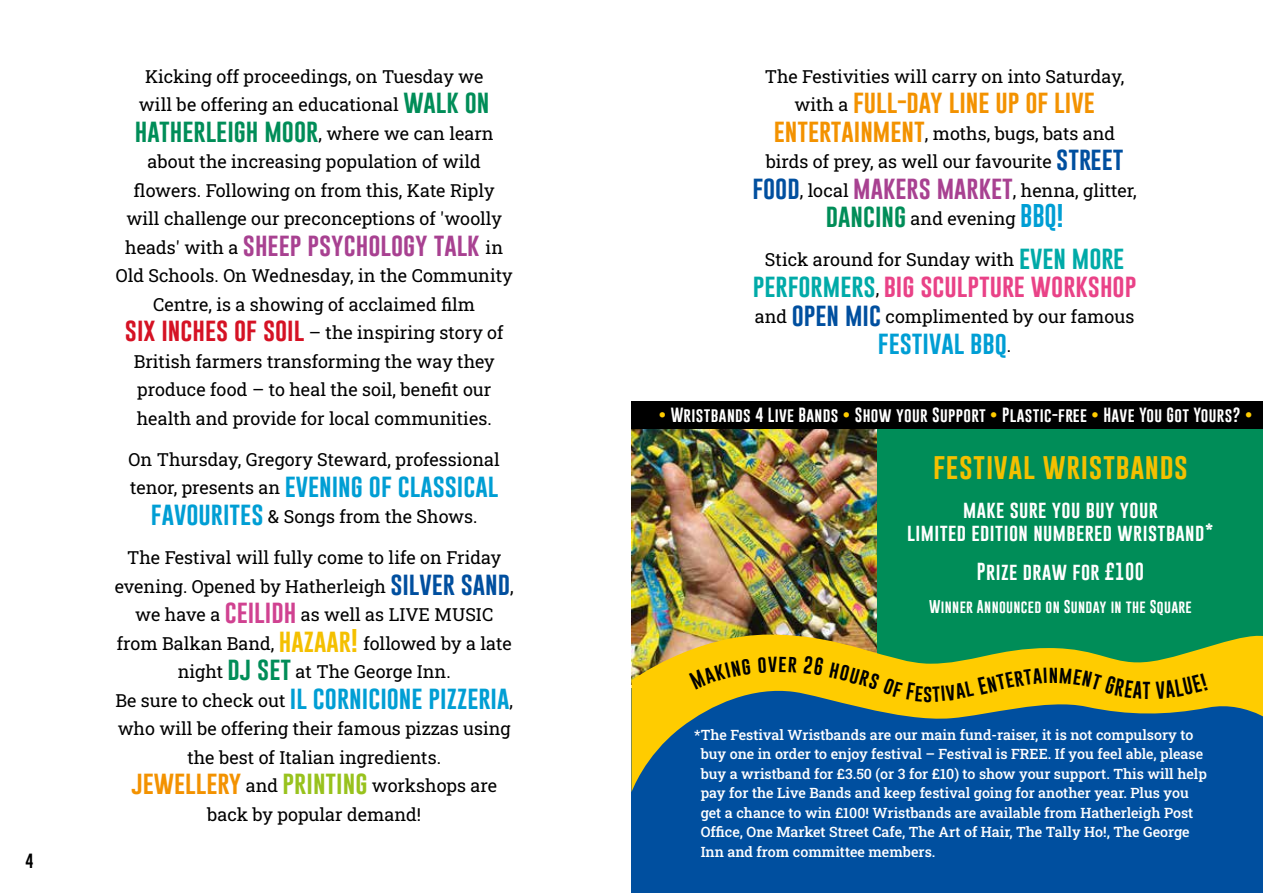
<style>
.page{position:relative;width:1263px;height:893px;background:#fff}
.page>*{position:absolute;margin:0;border:0;box-sizing:border-box;transform-origin:0 0}
.t1{font:27px "Gobold";letter-spacing:.025em;color:#f4c000}
.t2{font:24px "Gobold";color:#009ed4}
.t3{font:24px "Gobold";color:#a84191}
.t4{font:24px "Gobold";color:#e94287}
.t5{font:24px "Gobold";color:#f39200}
.t6{font:18px/28.5px "Roboto Slab";color:#000;text-align:center}
.t7{font:18px/22.5px "Gobold";letter-spacing:.025em;color:#fff;text-align:center}
.t8{font:18px "Gobold";color:#000}
.t9{font:15px "Gobold";letter-spacing:.025em;color:#fff}
.t10{font:15px "Gobold";color:#000}
.t11{font:14.25px/19.5px "Roboto Slab";color:#fff}
.t12{font:13.5px "Gobold";letter-spacing:.025em;color:#fff}
.s1{font-family:"Gobold";font-size:24px;color:#008d58}
.s2{font-family:"Roboto Slab";font-size:18px;color:#000}
.s3{font-family:"Gobold";font-size:24px;color:#d51224}
.s4{font-family:"Gobold";font-size:24px;color:#009ed4}
.s5{font-family:"Gobold";font-size:24px;color:#004f9f}
.s6{font-family:"Gobold";font-size:24px;color:#d04291}
.s7{font-family:"Gobold";font-size:24px;color:#f4c000}
.s8{font-family:"Gobold";font-size:24px;color:#f39200}
.s9{font-family:"Gobold";font-size:24px;color:#98c21d}
.s10{font-family:"Gobold";font-size:24px;color:#a84191}
.s11{font-family:"Gobold";font-size:24px;color:#00aaa8}
.s12{color:#00aaa8}
.s13{color:#fc0}
</style>
<div class="page">
<img style="left:631px;top:429px;width:247px;height:200px">
<div style="left:631px;top:689px;width:632px;height:204px;background:#004f9f"></div>
<div style="left:878px;top:427px;width:385px;height:240px;background:#008d58"></div>
<svg style="left:631px;top:629px;width:632px;height:163px"></svg>
<div style="left:631px;top:401px;width:632px;height:28px;background:#000"></div>
<div style="left:689px;top:658px;width:62px;height:31px;background:#fc0"></div>
<svg style="left:758px;top:657px;width:39px;height:16px"></svg>
<div style="left:804px;top:656px;width:243px;height:46px;background:#fc0"></div>
<div style="left:1060px;top:668px;width:83px;height:30px;background:#fc0"></div>
<svg style="left:1156px;top:673px;width:52px;height:25px"></svg>
<p class="t10" style="left:26px;top:852px;width:9px">4</p>
<p class="t6" style="left:126px;top:61px;width:377px">Kicking off proceedings, on Tuesday we will be offering an educational <span class="s1">walk on hatherleigh moor</span>, where we can learn about the increasing population of wild flowers. Following on from this, Kate Riply will challenge our preconceptions of 'woolly</p>
<h2 class="t3" style="left:125px;top:229px;width:379px"><span class="s2">heads' with a</span> sheep psychology talk <span class="s2">in</span></h2>
<p class="t6" style="left:116px;top:261px;width:398px">Old Schools. On Wednesday, in the Community Centre, is a showing of acclaimed film<br><span class="s3">six inches of soil</span> – the inspiring story of British farmers transforming the way they produce food – to heal the soil, benefit our health and provide for local communities.</p>
<p class="t6" style="left:129px;top:445px;width:373px">On Thursday, Gregory Steward, professional</p>
<h2 class="t2" style="left:130px;top:470px;width:370px"><span class="s2">tenor, presents an</span> evening of classical</h2>
<p class="t6" style="left:151px;top:502px;width:328px"><span class="s4">favourites</span> &amp; Songs from the Shows.</p>
<p class="t6" style="left:115px;top:543px;width:400px">The Festival will fully come to life on Friday evening. Opened by Hatherleigh <span class="s5">silver sand</span>, we have a <span class="s6">ceilidh</span> as well as LIVE MUSIC from Balkan Band, <span class="s7">hazaar!</span> followed by a late night <span class="s1">dj set</span> at The George Inn.</p>
<h2 class="t2" style="left:116px;top:682px;width:399px"><span class="s2">Be sure to check out</span> il cornicione pizzeria<span class="s2">,</span></h2>
<p class="t6" style="left:118px;top:714px;width:394px">who will be offering their famous pizzas using the best of Italian ingredients.<br><span class="s8">jewellery</span> and <span class="s9">printing</span> workshops are back by popular demand!</p>
<p class="t6" style="left:765px;top:61px;width:361px">The Festivities will carry on into Saturday,</p>
<h2 class="t5" style="left:794px;top:87px;width:302px"><span class="s2">with a</span> full-day line up of live</h2>
<p class="t6" style="left:752px;top:118px;width:386px"><span class="s8">entertainment</span>, moths, bugs, bats and birds of prey, as well our favourite <span class="s5">street food</span>, local <span class="s10">makers market</span>, henna, glitter, <span class="s1">dancing</span> and evening <span class="s4">BBQ!</span></p>
<p class="t6" style="left:765px;top:245px;width:361px">Stick around for Sunday with <span class="s11">even more</span></p>
<h2 class="t4" style="left:753px;top:270px;width:385px"><span class="s12">performers</span><span class="s2">,</span> big sculpture workshop</h2>
<p class="t6" style="left:755px;top:302px;width:381px">and <span class="s5">open mic</span> complimented by our famous</p>
<h2 class="t2" style="left:878px;top:327px;width:135px">festival bbq<span class="s2">.</span></h2>
<p class="t9" style="left:659px;top:405px;width:595px"><span class="s13">•</span> Wristbands 4 Live Bands <span class="s13">•</span> Show your Support <span class="s13">•</span> Plastic-free <span class="s13">•</span> Have You Got Yours? <span class="s13">•</span></p>
<h1 class="t1" style="left:933px;top:448px;width:256px">festival wristbands</h1>
<p class="t7" style="left:907px;top:498px;width:308px">make sure you buy your<br>limited edition numbered wristband*</p>
<p class="t7" style="left:977px;top:560px;width:169px">Prize draw for £100</p>
<p class="t12" style="left:929px;top:598px;width:264px">Winner Announced on Sunday in the Square</p>
<p class="t8" style="left:1049px;top:663px;width:11px">n</p>
<p class="t8" style="left:1142px;top:678px;width:10px">T</p>
<p class="t11" style="left:701px;top:725px;width:508px;text-indent:-6px">*The Festival Wristbands are our main fund-raiser, it is not compulsory to buy one in order to enjoy festival – Festival is FREE. If you feel able, please buy a wristband for £3.50 (or 3 for £10) to show your support. This will help pay for the Live Bands and keep festival going for another year. Plus you get a chance to win £100! Wristbands are available from Hatherleigh Post Office, One Market Street Cafe, The Art of Hair, The Tally Ho!, The George Inn and from committee members.</p>
</div>
